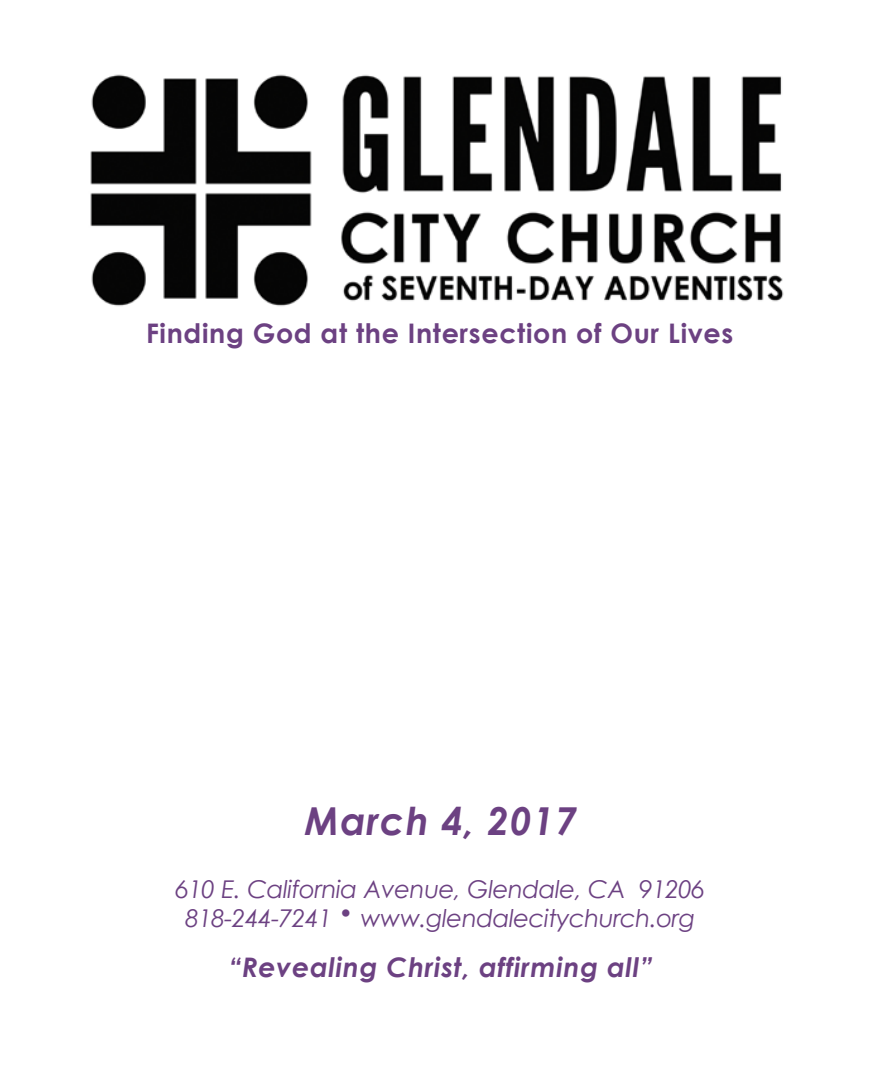
<style>
.page{position:relative;width:882px;height:1071px;background:#fff}
.page>*{position:absolute;margin:0;border:0;box-sizing:border-box;transform-origin:0 0}
.t1{font:italic 700 38.5px "Century Gothic";letter-spacing:.025em;color:#6c4182}
.t2{font:700 26.95px "Century Gothic";letter-spacing:.025em;color:#6c4182}
.t3{font:italic 700 26.95px "Century Gothic";letter-spacing:.025em;color:#6c4182}
.t4{font:italic 24.5px/29.4px "Century Gothic";letter-spacing:-.02em;color:#6c4182;text-align:center}
</style>
<div class="page">
<img style="left:90px;top:74px;width:694px;height:233px">
<p class="t2" style="left:146px;top:316px;width:589px">Finding God at the Intersection of Our Lives</p>
<h1 class="t1" style="left:305px;top:796px;width:273px">March 4, 2017</h1>
<p class="t4" style="left:175px;top:874px;width:531px">610 E. California Avenue, Glendale, CA 91206<br>818-244-7241 • www.glendalecitychurch.org</p>
<p class="t3" style="left:229px;top:950px;width:426px">“Revealing Christ, affirming all”</p>
</div>
